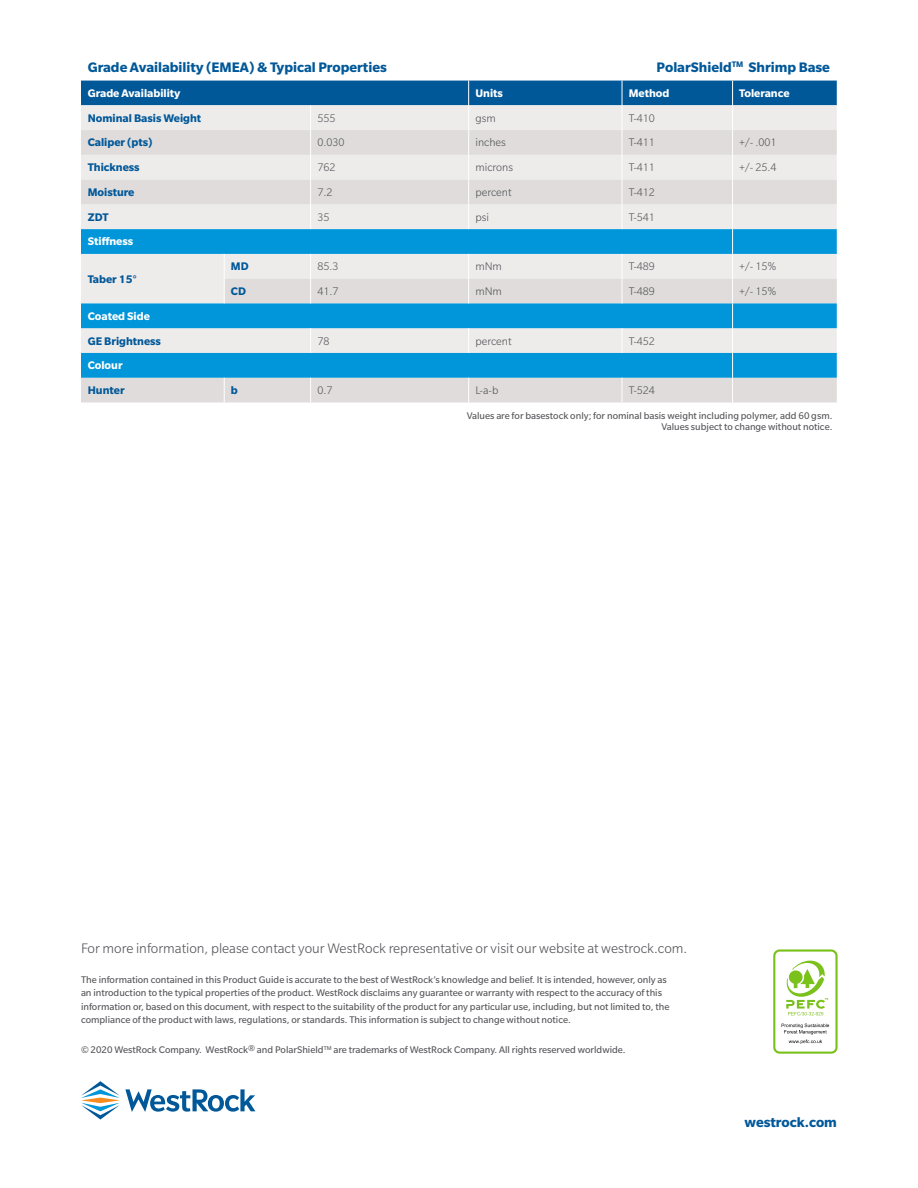
<style>
.page{position:relative;width:918px;height:1188px;background:#fff}
.page>*{position:absolute;margin:0;border:0;box-sizing:border-box;transform-origin:0 0}
.t1{font:300 15px "Slate Pro";color:#55565a}
.t2{font:700 15px "Slate Pro";color:#015899}
.t3{font:300 12px "Slate Pro";color:#55565a}
.t4{font:700 12px "Slate Pro";color:#015899}
.t5{font:700 12px "Slate Pro";color:#fff}
.t6{font:10.5px/13.5px "Slate Pro";color:#55565a}
</style>
<div class="page">
<svg style="left:81px;top:81px;width:756px;height:321px;background:#a1c8dc"></svg>
<svg style="left:81px;top:1081px;width:174px;height:39px"></svg>
<div style="left:773px;top:949px;width:65px;height:105px;border:2px solid #7bc11b;border-radius:5px"></div>
<svg style="left:782px;top:1024px;width:47px;height:10px"></svg>
<svg style="left:789px;top:1040px;width:33px;height:4px"></svg>
<svg style="left:786px;top:961px;width:42px;height:54px"></svg>
<h1 class="t2" style="left:88px;top:59px;width:301px">Grade Availability (EMEA) &amp; Typical Properties</h1>
<h1 class="t2" style="left:657px;top:59px;width:175px">PolarShield<sup>TM</sup> Shrimp Base</h1>
<p class="t5" style="left:88px;top:86px;width:94px">Grade Availability</p>
<p class="t5" style="left:475px;top:86px;width:29px">Units</p>
<p class="t5" style="left:629px;top:86px;width:42px">Method</p>
<p class="t5" style="left:739px;top:86px;width:52px">Tolerance</p>
<p class="t4" style="left:88px;top:111px;width:115px">Nominal Basis Weight</p>
<p class="t3" style="left:317px;top:112px;width:19px">555</p>
<p class="t3" style="left:475px;top:112px;width:22px">gsm</p>
<p class="t3" style="left:629px;top:112px;width:28px">T-410</p>
<p class="t4" style="left:88px;top:136px;width:66px">Caliper (pts)</p>
<p class="t3" style="left:317px;top:136px;width:28px">0.030</p>
<p class="t3" style="left:475px;top:136px;width:32px">inches</p>
<p class="t3" style="left:629px;top:136px;width:28px">T-411</p>
<p class="t3" style="left:739px;top:136px;width:39px">+/- .001</p>
<p class="t4" style="left:88px;top:161px;width:53px">Thickness</p>
<p class="t3" style="left:317px;top:161px;width:19px">762</p>
<p class="t3" style="left:475px;top:161px;width:39px">microns</p>
<p class="t3" style="left:629px;top:161px;width:28px">T-411</p>
<p class="t3" style="left:739px;top:161px;width:39px">+/- 25.4</p>
<p class="t4" style="left:88px;top:185px;width:48px">Moisture</p>
<p class="t3" style="left:317px;top:186px;width:16px">7.2</p>
<p class="t3" style="left:475px;top:186px;width:38px">percent</p>
<p class="t3" style="left:629px;top:186px;width:28px">T-412</p>
<p class="t4" style="left:88px;top:210px;width:22px">ZDT</p>
<p class="t3" style="left:317px;top:211px;width:13px">35</p>
<p class="t3" style="left:475px;top:211px;width:15px">psi</p>
<p class="t3" style="left:629px;top:211px;width:28px">T-541</p>
<p class="t5" style="left:88px;top:235px;width:47px">Stiffness</p>
<p class="t4" style="left:88px;top:272px;width:51px">Taber 15°</p>
<p class="t4" style="left:231px;top:260px;width:19px">MD</p>
<p class="t3" style="left:317px;top:260px;width:22px">85.3</p>
<p class="t3" style="left:475px;top:260px;width:28px">mNm</p>
<p class="t3" style="left:629px;top:260px;width:28px">T-489</p>
<p class="t3" style="left:739px;top:260px;width:39px">+/- 15%</p>
<p class="t4" style="left:231px;top:285px;width:17px">CD</p>
<p class="t3" style="left:317px;top:285px;width:22px">41.7</p>
<p class="t3" style="left:475px;top:285px;width:28px">mNm</p>
<p class="t3" style="left:629px;top:285px;width:28px">T-489</p>
<p class="t3" style="left:739px;top:285px;width:39px">+/- 15%</p>
<p class="t5" style="left:88px;top:309px;width:64px">Coated Side</p>
<p class="t4" style="left:88px;top:334px;width:75px">GE Brightness</p>
<p class="t3" style="left:317px;top:335px;width:13px">78</p>
<p class="t3" style="left:475px;top:335px;width:38px">percent</p>
<p class="t3" style="left:629px;top:335px;width:28px">T-452</p>
<p class="t5" style="left:88px;top:359px;width:36px">Colour</p>
<p class="t4" style="left:88px;top:384px;width:38px">Hunter</p>
<p class="t4" style="left:231px;top:384px;width:8px">b</p>
<p class="t3" style="left:317px;top:384px;width:16px">0.7</p>
<p class="t3" style="left:475px;top:384px;width:25px">L-a-b</p>
<p class="t3" style="left:629px;top:384px;width:28px">T-524</p>
<p class="t6" style="left:467px;top:408px;width:367px">Values are for basestock only; for nominal basis weight including polymer, add 60 gsm.</p>
<p class="t6" style="left:661px;top:420px;width:173px">Values subject to change without notice.</p>
<h1 class="t1" style="left:81px;top:941px;width:608px">For more information, please contact your WestRock representative or visit our website at westrock.com.</h1>
<p class="t6" style="left:81px;top:973px;width:590px">The information contained in this Product Guide is accurate to the best of WestRock’s knowledge and belief. It is intended, however, only as an introduction to the typical properties of the product. WestRock disclaims any guarantee or warranty with respect to the accuracy of this information or, based on this document, with respect to the suitability of the product for any particular use, including, but not limited to, the compliance of the product with laws, regulations, or standards. This information is subject to change without notice.</p>
<p class="t6" style="left:81px;top:1043px;width:546px">© 2020 WestRock Company. WestRock® and PolarShield<sup>TM</sup> are trademarks of WestRock Company. All rights reserved worldwide.</p>
<h1 class="t2" style="left:745px;top:1113px;width:94px">westrock.com</h1>
</div>
